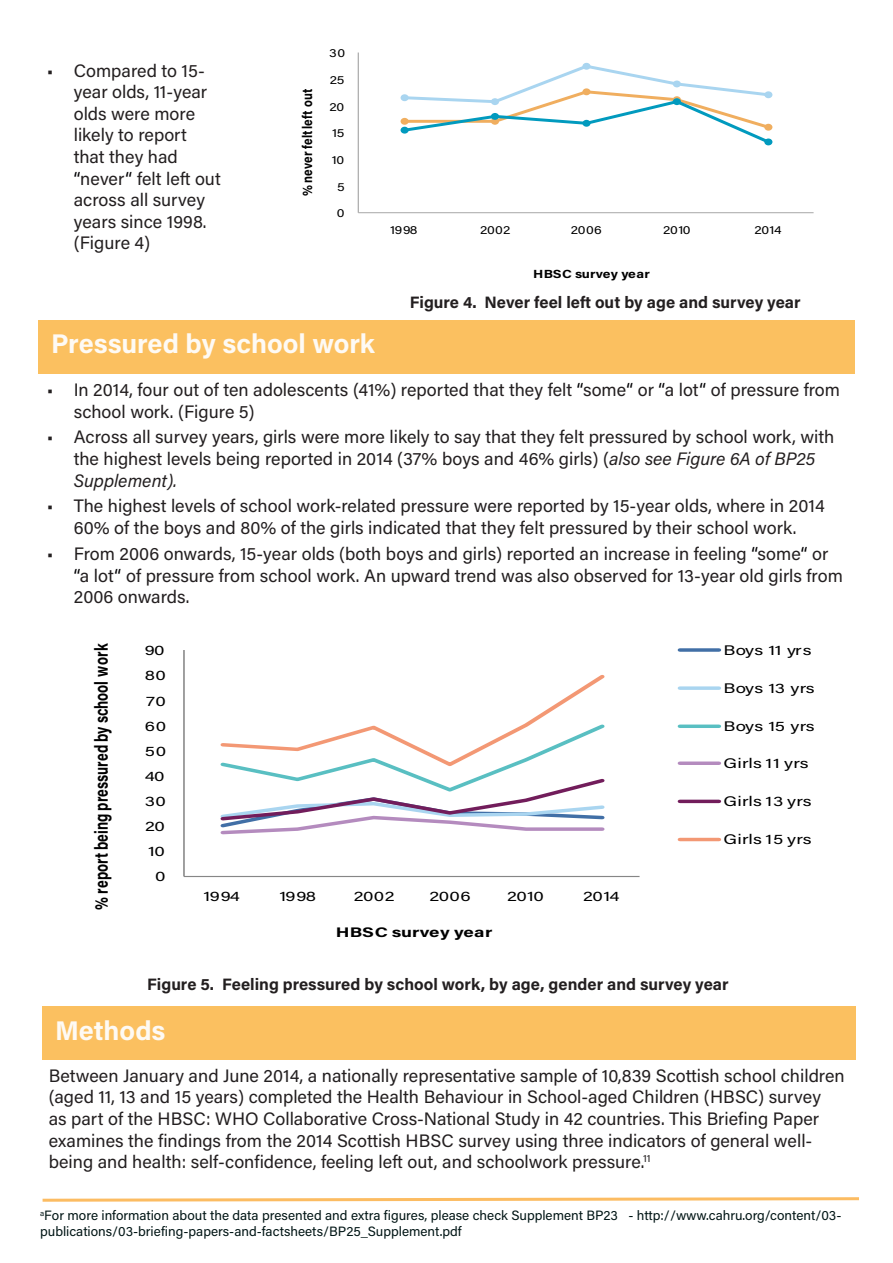
<style>
.page{position:relative;width:893px;height:1263px;background:#fff}
.page>*{position:absolute;margin:0;border:0;box-sizing:border-box;transform-origin:0 0}
.t1{font:700 27px "Acumin Pro";color:#fefaf4}
.t2{font:700 18.6px "Acumin Pro";letter-spacing:.005em;color:#000;scale:.74 1}
.t3{font:18px/21.6px "Acumin Pro";color:#231f20}
.t4{font:700 16.5px "Acumin Pro";color:#231f20}
.t5{font:700 13.95px "Acumin Pro";letter-spacing:.005em;color:#000;scale:.85 1}
.t6{font:13.8px "Acumin Pro";letter-spacing:.015em;color:#000;scale:1.35 1}
.t7{font:700 13.8px "Acumin Pro";letter-spacing:.01em;color:#000;scale:1.35 1}
.t8{font:13.8px "Acumin Pro";letter-spacing:-.005em;color:#000;scale:1.35 1}
.t9{font:13.5px/16.2px "Acumin Pro";color:#001515}
.t10{font:11.85px "Acumin Pro";letter-spacing:-.025em;color:#000;scale:1.18 1}
.t11{font:700 11.85px "Acumin Pro";letter-spacing:.01em;color:#000;scale:1.18 1}
.s1{color:#000003}
.s2{font-style:italic}
</style>
<div class="page">
<div style="left:38px;top:320px;width:817px;height:53px;background:#fbc060"></div>
<div style="left:43px;top:1007px;width:813px;height:53px;background:#fbc060"></div>
<hr style="left:358px;top:53px;width:1px;height:160px;background:#a6a6a6">
<hr style="left:358px;top:212px;width:456px;height:1px;background:#a6a6a6">
<svg style="left:401px;top:63px;width:372px;height:83px"></svg>
<div style="left:401px;top:127px;width:8px;height:7px;background:#019abe;border-radius:50%"></div>
<div style="left:491px;top:113px;width:8px;height:7px;background:#019abe;border-radius:50%"></div>
<div style="left:582px;top:120px;width:9px;height:7px;background:#019abe;border-radius:50%"></div>
<div style="left:673px;top:98px;width:8px;height:7px;background:#019abe;border-radius:50%"></div>
<div style="left:764px;top:139px;width:8px;height:6px;background:#019abe;border-radius:50%"></div>
<svg style="left:42px;top:1197px;width:817px;height:5px"></svg>
<hr style="left:183px;top:650px;width:2px;height:226px;background:#868686">
<hr style="left:184px;top:876px;width:455px;height:1px;background:#868686">
<svg style="left:220px;top:675px;width:385px;height:160px"></svg>
<svg style="left:680px;top:648px;width:39px;height:4px"></svg>
<svg style="left:680px;top:686px;width:39px;height:4px"></svg>
<svg style="left:680px;top:724px;width:39px;height:4px"></svg>
<svg style="left:680px;top:761px;width:39px;height:4px"></svg>
<svg style="left:680px;top:799px;width:39px;height:4px"></svg>
<svg style="left:680px;top:837px;width:39px;height:4px"></svg>
<p class="t3" style="left:74px;top:59px;width:149px;text-indent:-27px">• Compared to 15- year olds, 11-year olds were more likely to report that they had <span class="s1">“</span>never<span class="s1">“</span> felt left out across all survey years since 1998. (Figure 4)</p>
<p class="t5" style="left:297px;top:196px;width:128px;rotate:-90deg">% never felt left out</p>
<p class="t10" style="left:329px;top:45px;width:15px">30</p>
<p class="t10" style="left:330px;top:72px;width:14px">25</p>
<p class="t10" style="left:330px;top:98px;width:14px">20</p>
<p class="t10" style="left:332px;top:125px;width:12px">15</p>
<p class="t10" style="left:332px;top:152px;width:12px">10</p>
<p class="t10" style="left:337px;top:178px;width:8px">5</p>
<p class="t10" style="left:337px;top:205px;width:8px">0</p>
<p class="t10" style="left:390px;top:222px;width:25px">1998</p>
<p class="t10" style="left:480px;top:222px;width:27px">2002</p>
<p class="t10" style="left:571px;top:222px;width:28px">2006</p>
<p class="t10" style="left:663px;top:222px;width:25px">2010</p>
<p class="t10" style="left:754px;top:222px;width:25px">2014</p>
<p class="t11" style="left:533px;top:266px;width:100px">HBSC survey year</p>
<p class="t4" style="left:410px;top:290px;width:392px">Figure 4. Never feel left out by age and survey year</p>
<p class="t10" style="left:484px;top:294px;width:29px">11 yrs</p>
<p class="t10" style="left:564px;top:294px;width:31px">13 yrs</p>
<p class="t10" style="left:650px;top:294px;width:31px">15 yrs</p>
<p class="t1" style="left:51px;top:324px;width:325px">Pressured by school work</p>
<p class="t3" style="left:74px;top:378px;width:768px;text-indent:-27px">• In 2014, four out of ten adolescents (41%) reported that they felt <span class="s1">“</span>some<span class="s1">“</span> or <span class="s1">“</span>a lot<span class="s1">“</span> of pressure from school work. (Figure 5)</p>
<p class="t3" style="left:74px;top:426px;width:762px;text-indent:-27px">• Across all survey years, girls were more likely to say that they felt pressured by school work, with the highest levels being reported in 2014 (37% boys and 46% girls) (<span class="s2">also see Figure 6A of BP25<br>Supplement).</span></p>
<p class="t3" style="left:47px;top:495px;width:779px;text-align:center">• The highest levels of school work-related pressure were reported by 15-year olds, where in 2014<br>60% of the boys and 80% of the girls indicated that they felt pressured by their school work.</p>
<p class="t3" style="left:74px;top:542px;width:771px;text-indent:-27px">• From 2006 onwards, 15-year olds (both boys and girls) reported an increase in feeling <span class="s1">“</span>some<span class="s1">“</span> or <span class="s1">“</span>a lot<span class="s1">“</span> of pressure from school work. An upward trend was also observed for 13-year old girls from<br>2006 onwards.</p>
<p class="t2" style="left:88px;top:910px;width:362px;rotate:-90deg">% report being pressured by school work</p>
<p class="t6" style="left:145px;top:641px;width:16px">90</p>
<p class="t6" style="left:145px;top:666px;width:17px">80</p>
<p class="t6" style="left:146px;top:691px;width:16px">70</p>
<p class="t6" style="left:145px;top:716px;width:17px">60</p>
<p class="t6" style="left:145px;top:741px;width:17px">50</p>
<p class="t6" style="left:145px;top:766px;width:16px">40</p>
<p class="t6" style="left:145px;top:792px;width:17px">30</p>
<p class="t6" style="left:145px;top:817px;width:16px">20</p>
<p class="t6" style="left:148px;top:842px;width:14px">10</p>
<p class="t6" style="left:155px;top:867px;width:9px">0</p>
<p class="t6" style="left:204px;top:887px;width:29px">1994</p>
<p class="t6" style="left:279px;top:887px;width:29px">1998</p>
<p class="t6" style="left:354px;top:887px;width:32px">2002</p>
<p class="t6" style="left:429px;top:887px;width:32px">2006</p>
<p class="t6" style="left:507px;top:887px;width:29px">2010</p>
<p class="t6" style="left:583px;top:887px;width:29px">2014</p>
<p class="t7" style="left:336px;top:922px;width:118px">HBSC survey year</p>
<p class="t8" style="left:723px;top:641px;width:67px">Boys 11 yrs</p>
<p class="t6" style="left:723px;top:679px;width:69px">Boys 13 yrs</p>
<p class="t6" style="left:723px;top:716px;width:69px">Boys 15 yrs</p>
<p class="t6" style="left:723px;top:754px;width:64px">Girls 11 yrs</p>
<p class="t6" style="left:723px;top:792px;width:67px">Girls 13 yrs</p>
<p class="t6" style="left:723px;top:829px;width:67px">Girls 15 yrs</p>
<p class="t4" style="left:147px;top:973px;width:583px">Figure 5. Feeling pressured by school work, by age, gender and survey year</p>
<p class="t1" style="left:55px;top:1011px;width:112px">Methods</p>
<p class="t3" style="left:49px;top:1064px;width:798px">Between January and June 2014, a nationally representative sample of 10,839 Scottish school children (aged 11, 13 and 15 years) completed the Health Behaviour in School-aged Children (HBSC) survey<br>as part of the HBSC: WHO Collaborative Cross-National Study in 42 countries. This Briefing Paper examines the findings from the 2014 Scottish HBSC survey using three indicators of general well&shy;being and health: self-confidence, feeling left out, and schoolwork pressure.<sup>11</sup></p>
<p class="t9" style="left:40px;top:1207px;width:803px"><sup>a</sup>For more information about the data presented and extra figures, please check Supplement BP23 - http://www.cahru.org/content/03- publications/03-briefing-papers-and-factsheets/BP25_Supplement.pdf</p>
</div>
